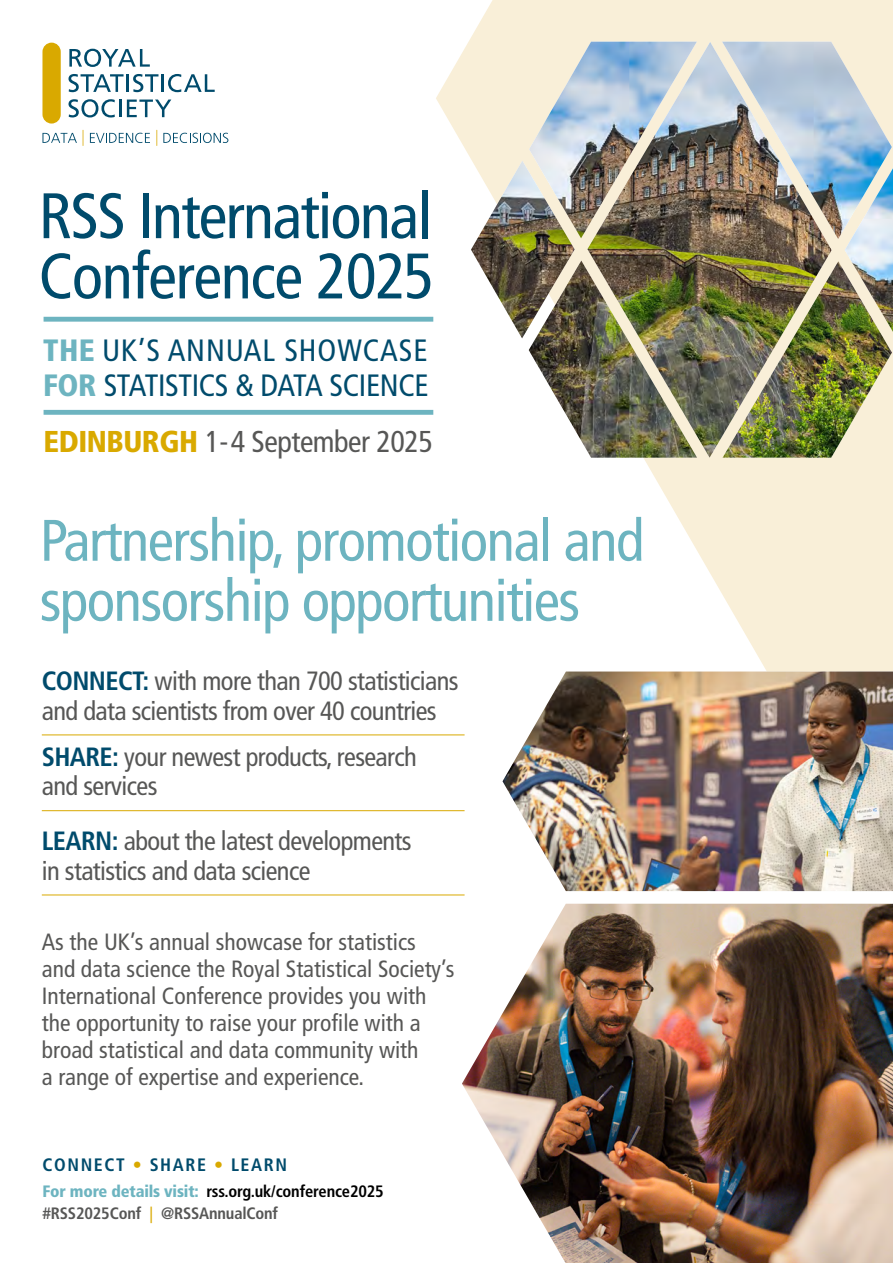
<style>
.page{position:relative;width:893px;height:1263px;background:#fff}
.page>*{position:absolute;margin:0;border:0;box-sizing:border-box;transform-origin:0 0}
.t1{font:condensed 64.2px/60.3px "Frutiger LT Std";letter-spacing:-.025em;color:#004b6c}
.t2{font:condensed 58.5px/60.2px "Frutiger LT Std";letter-spacing:-.025em;color:#6db4c0}
.t3{font:condensed 30.9px/34.3px "Frutiger LT Std";letter-spacing:-.015em;color:#004b6c}
.t4{font:condensed 30.15px "Frutiger LT Std";letter-spacing:-.015em;color:#575756}
.t5{font:condensed 26.4px/29.4px "Frutiger LT Std";letter-spacing:-.025em;color:#575756}
.t6{font:condensed 23.55px/27px "Frutiger LT Std";color:#575756}
.t7{font:700 condensed 18px "Frutiger LT Std";letter-spacing:.09em;color:#004b6c}
.t8{font:700 condensed 16.5px/21.6px "Frutiger LT Std";letter-spacing:-.01em;color:#575756}
.s1{font-weight:900;color:#6db4c0}
.s2{font-weight:900;color:#d9a900}
.s3{font-weight:700;color:#004b6c}
.s4{color:#d9a900}
.s5{color:#000}
.s6{font-weight:400;color:#d9a900}
</style>
<div class="page">
<hr style="left:42px;top:734px;width:423px;height:1px;background:#d9a900">
<hr style="left:42px;top:810px;width:423px;height:1px;background:#d9a900">
<hr style="left:42px;top:894px;width:423px;height:1px;background:#d9a900">
<svg style="left:69px;top:49px;width:81px;height:18px"></svg>
<svg style="left:69px;top:74px;width:146px;height:18px"></svg>
<svg style="left:69px;top:99px;width:102px;height:18px"></svg>
<div style="left:42px;top:43px;width:19px;height:81px;background:#d9a900;border-radius:9px"></div>
<svg style="left:83px;top:130px;width:1px;height:16px"></svg>
<svg style="left:156px;top:130px;width:1px;height:16px"></svg>
<svg style="left:42px;top:133px;width:35px;height:10px"></svg>
<svg style="left:90px;top:133px;width:60px;height:10px"></svg>
<svg style="left:163px;top:133px;width:65px;height:10px"></svg>
<div style="left:44px;top:317px;width:389px;height:5px;background:#6db4c0"></div>
<div style="left:44px;top:410px;width:389px;height:5px;background:#6db4c0"></div>
<svg style="left:436px;top:0;width:457px;height:671px"></svg>
<img style="left:471px;top:42px;width:422px;height:416px">
<img style="left:462px;top:904px;width:431px;height:359px">
<img style="left:502px;top:671px;width:391px;height:220px">
<p class="t1" style="left:39px;top:186px;width:397px">RSS International<br>Conference 2025</p>
<p class="t3" style="left:43px;top:334px;width:387px"><span class="s1">THE</span> UK’S ANNUAL SHOWCASE<br><span class="s1">FOR</span> STATISTICS &amp; DATA SCIENCE</p>
<p class="t4" style="left:44px;top:424px;width:391px"><span class="s2">EDINBURGH</span> 1-4 September 2025</p>
<p class="t2" style="left:40px;top:511px;width:606px">Partnership, promotional and sponsorship opportunities</p>
<p class="t5" style="left:42px;top:666px;width:418px"><span class="s3">CONNECT:</span> with more than 700 statisticians and data scientists from over 40 countries</p>
<p class="t5" style="left:42px;top:742px;width:377px"><span class="s3">SHARE:</span> your newest products, research and services</p>
<p class="t5" style="left:42px;top:826px;width:371px"><span class="s3">LEARN:</span> about the latest developments in statistics and data science</p>
<p class="t6" style="left:42px;top:928px;width:414px">As the UK’s annual showcase for statistics and data science the Royal Statistical Society’s International Conference provides you with the opportunity to raise your profile with a broad statistical and data community with<br>a range of expertise and experience.</p>
<p class="t7" style="left:42px;top:1154px;width:246px">CONNECT <span class="s4">•</span> SHARE <span class="s4">•</span> LEARN</p>
<p class="t8" style="left:42px;top:1180px;width:343px"><span class="s1">For more details visit:</span> <span class="s5">rss.org.uk/conference2025 </span>#RSS2025Conf <span class="s6">|</span> @RSSAnnualConf</p>
</div>
